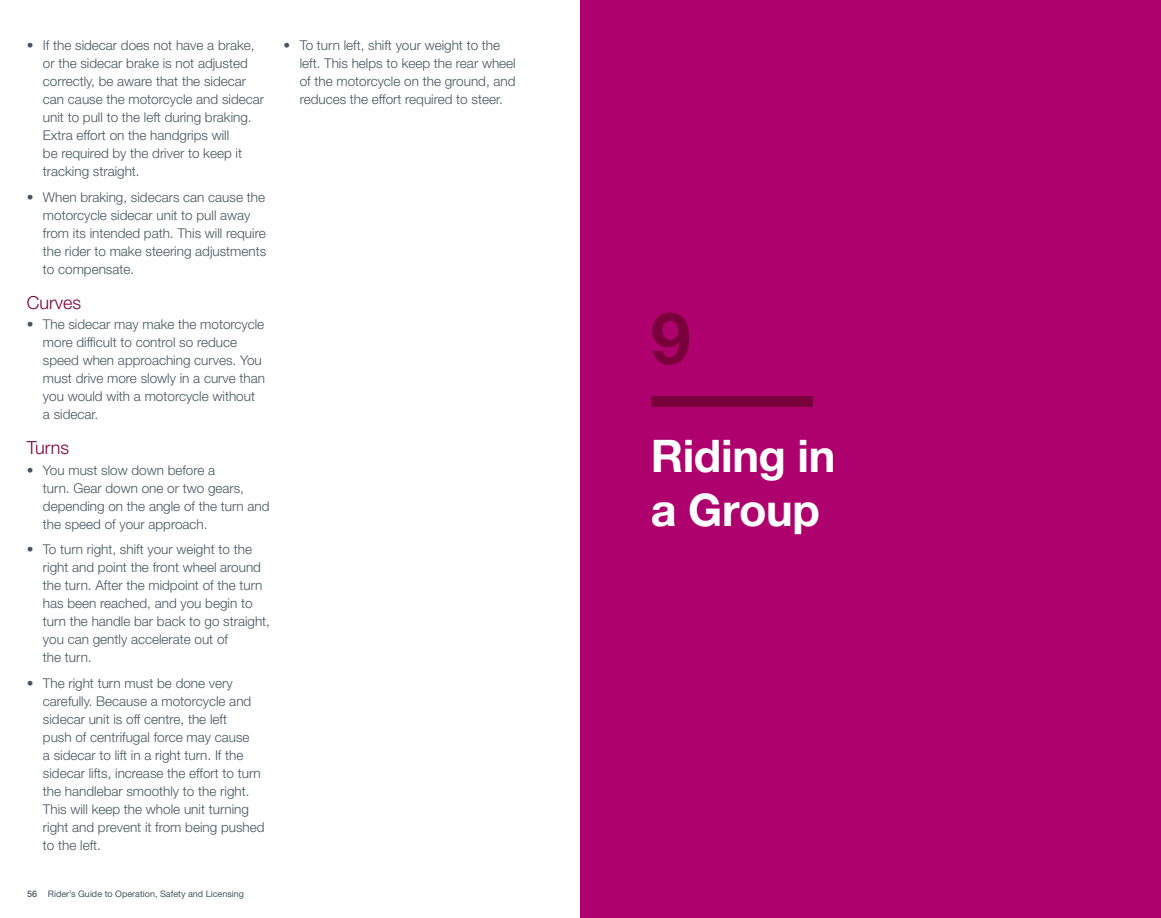
<style>
.page{position:relative;width:1161px;height:918px;background:#fff}
.page>*{position:absolute;margin:0;border:0;box-sizing:border-box;transform-origin:0 0}
.t1{font:700 72px "Helvetica Neue LT Std";color:#7a003b}
.t2{font:700 45px/54px "Helvetica Neue LT Std";letter-spacing:-.01em;color:#fff}
.t3{font:300 18px "Helvetica Neue LT Std";color:#7a003b}
.t4{font:300 13.5px/18px "Helvetica Neue LT Std";color:#45555f}
.t5{font:9px "Helvetica Neue LT Std";color:#45555f}
.s1{font-weight:500}
</style>
<div class="page">
<div style="left:580px;top:0;width:581px;height:918px;background:#af016e"></div>
<div style="left:651px;top:396px;width:162px;height:11px;background:#7a003b"></div>
<p class="t4" style="left:43px;top:36px;width:223px;text-indent:-16px">• If the sidecar does not have a brake, or the sidecar brake is not adjusted correctly, be aware that the sidecar can cause the motorcycle and sidecar unit to pull to the left during braking.<br>Extra effort on the handgrips will<br>be required by the driver to keep it tracking straight.</p>
<p class="t4" style="left:43px;top:188px;width:225px;text-indent:-16px">• When braking, sidecars can cause the motorcycle sidecar unit to pull away from its intended path. This will require the rider to make steering adjustments to compensate.</p>
<h3 class="t3" style="left:27px;top:292px;width:56px">Curves</h3>
<p class="t4" style="left:43px;top:315px;width:224px;text-indent:-16px">• The sidecar may make the motorcycle more difficult to control so reduce speed when approaching curves. You must drive more slowly in a curve than you would with a motorcycle without a sidecar.</p>
<h3 class="t3" style="left:27px;top:437px;width:44px">Turns</h3>
<p class="t4" style="left:43px;top:461px;width:228px;text-indent:-16px">• You must slow down before a<br>turn. Gear down one or two gears, depending on the angle of the turn and the speed of your approach.</p>
<p class="t4" style="left:43px;top:540px;width:229px;text-indent:-16px">• To turn right, shift your weight to the right and point the front wheel around the turn. After the midpoint of the turn has been reached, and you begin to turn the handle bar back to go straight, you can gently accelerate out of<br>the turn.</p>
<p class="t4" style="left:43px;top:674px;width:223px;text-indent:-16px">• The right turn must be done very carefully. Because a motorcycle and sidecar unit is off centre, the left<br>push of centrifugal force may cause<br>a sidecar to lift in a right turn. If the sidecar lifts, increase the effort to turn the handlebar smoothly to the right.<br>This will keep the whole unit turning right and prevent it from being pushed to the left.</p>
<p class="t4" style="left:300px;top:36px;width:218px;text-indent:-16px">• To turn left, shift your weight to the left. This helps to keep the rear wheel of the motorcycle on the ground, and reduces the effort required to steer.</p>
<p class="t5" style="left:27px;top:888px;width:219px"><span class="s1">56</span> Rider’s Guide to Operation, Safety and Licensing</p>
<h1 class="t1" style="left:651px;top:294px;width:42px">9</h1>
<h2 class="t2" style="left:651px;top:428px;width:186px">Riding in a Group</h2>
</div>
